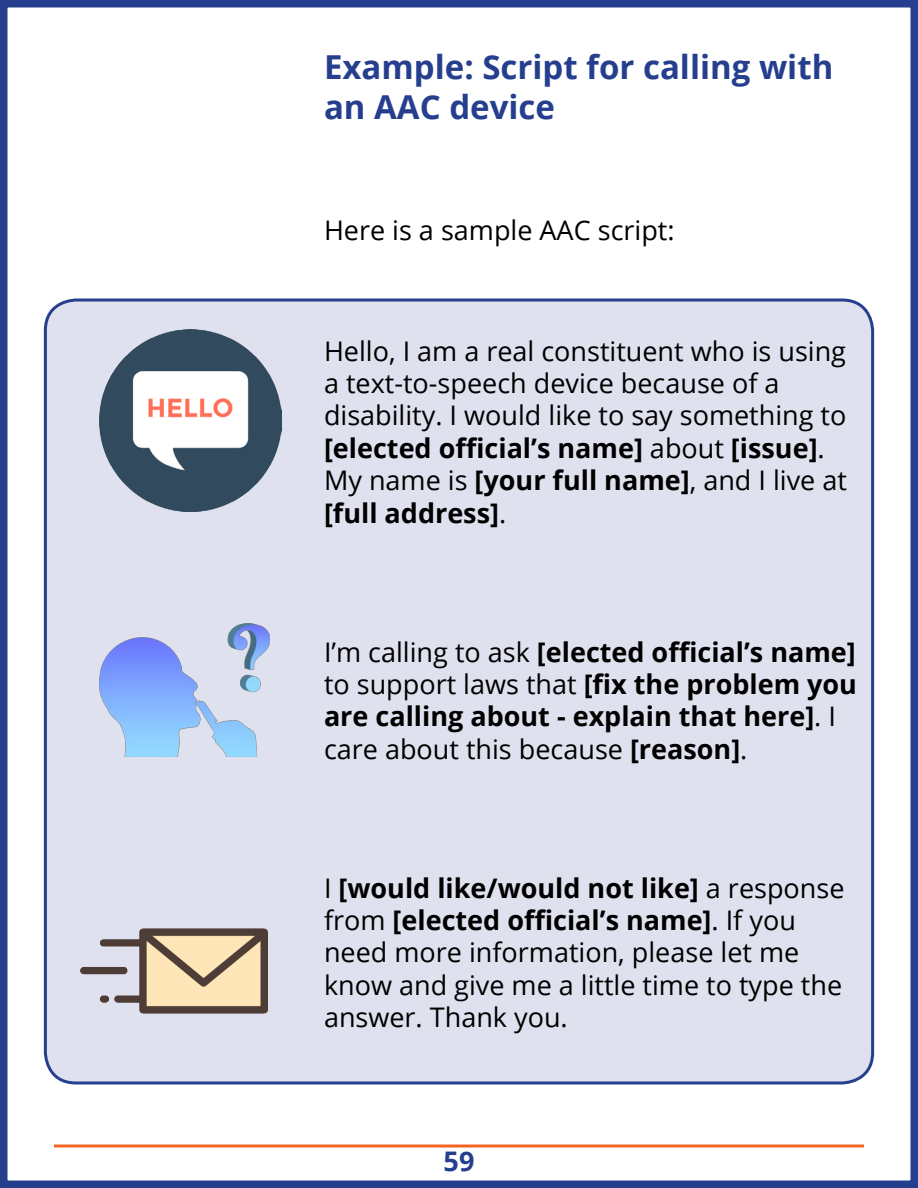
<style>
.page{position:relative;width:918px;height:1188px;background:#fff}
.page>*{position:absolute;margin:0;border:0;box-sizing:border-box;transform-origin:0 0}
.Heading_3{font:700 33px/39.6px "Open Sans";color:#253f8e}
.t1{font:27px/32.4px "Open Sans";color:#000}
.t2{font:700 27px/32.4px "Open Sans";color:#000}
.t3{font:700 27px "Open Sans";color:#253f8e}
.s1{font-weight:700}
.s2{font-weight:400}
</style>
<div class="page">
<div style="left:0;top:0;width:918px;height:1188px;border:8px solid #253f8e"></div>
<svg style="left:54px;top:1144px;width:810px;height:4px"></svg>
<div style="left:45px;top:300px;width:828px;height:783px;background:#e0e1ee;border-radius:31px"></div>
<img style="left:99px;top:623px;width:170px;height:133px">
<img style="left:81px;top:928px;width:186px;height:86px">
<img style="left:99px;top:330px;width:182px;height:182px">
<p class="Heading_3" style="left:324px;top:47px;width:511px">Example: Script for calling with an AAC device</p>
<p class="t1" style="left:324px;top:213px;width:352px">Here is a sample AAC script:</p>
<p class="t1" style="left:324px;top:334px;width:525px">Hello, I am a real constituent who is using a text-to-speech device because of a disability. I would like to say something to <span class="s1">[elected official’s name]</span> about <span class="s1">[issue]</span>.<br>My name is <span class="s1">[your full name]</span>, and I live at <span class="s1">[full address]</span>.</p>
<p class="t2" style="left:324px;top:635px;width:535px"><span class="s2">I’m calling to ask</span> [elected official’s name] <span class="s2">to support laws that</span> [fix the problem you are calling about - explain that here]<span class="s2">. I care about this because</span> [reason]<span class="s2">.</span></p>
<p class="t1" style="left:324px;top:871px;width:522px">I <span class="s1">[would like/would not like]</span> a response from <span class="s1">[elected official’s name]</span>. If you need more information, please let me know and give me a little time to type the answer. Thank you.</p>
<p class="t3" style="left:444px;top:1142px;width:32px">59</p>
</div>
